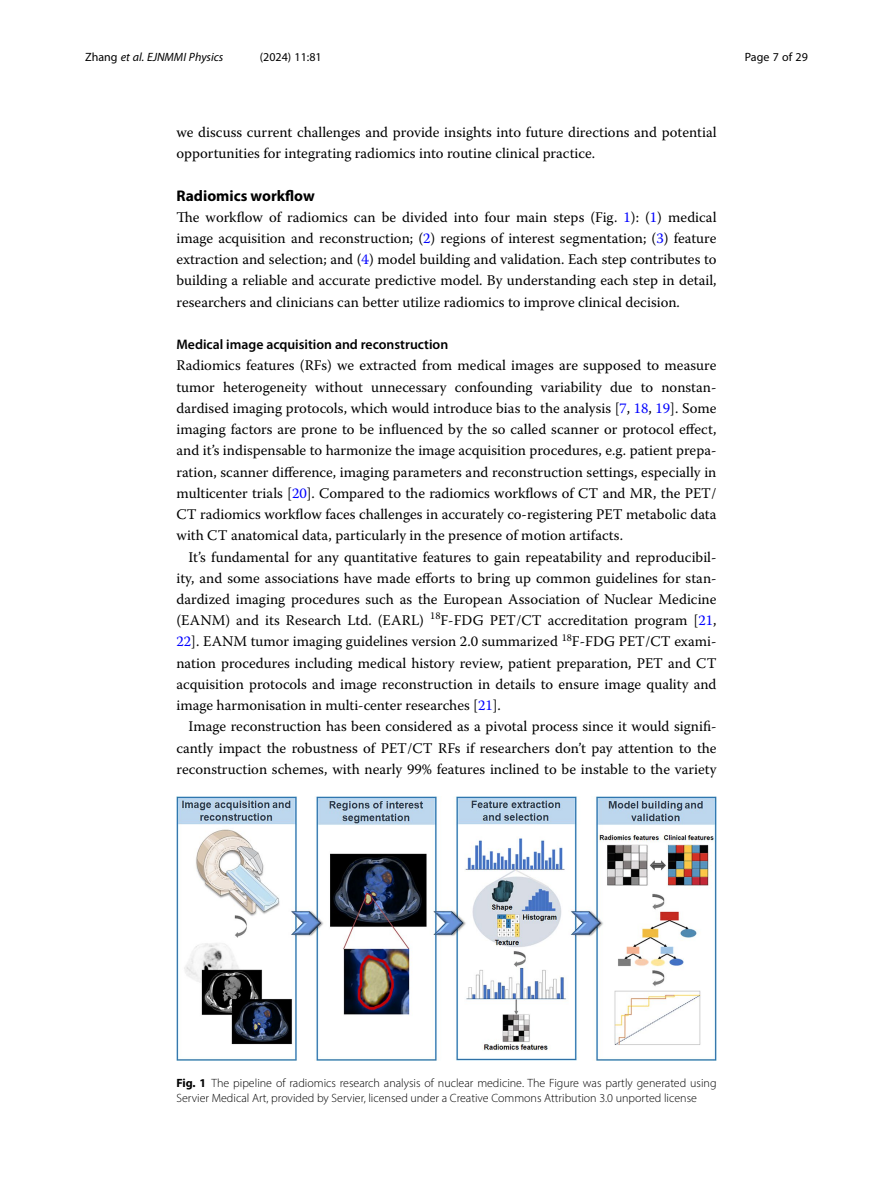
<style>
.page{position:relative;width:893px;height:1191px;background:#fff}
.page>*{position:absolute;margin:0;border:0;box-sizing:border-box;transform-origin:0 0}
.Head_1{font:700 15.45px "Myriad Pro";color:#000}
.Body_Text{font:14.7px/21.1px "Warnock Pro";color:#000;text-align:justify}
.Body_Text_Indent{font:14.7px/21.1px "Warnock Pro";color:#000;text-align:justify}
.Head_2{font:600 13.8px "Myriad Pro";color:#000}
.Figure_Caption{font:300 12px/15px "Myriad Pro";color:#000}
.t1{font:italic 12px "Myriad Pro";color:#000}
.t2{font:12px "Myriad Pro";color:#000}
.s1{font-style:normal}
.s2{color:#00f}
.s3{font-weight:700}
</style>
<div class="page">
<img style="left:176px;top:797px;width:540px;height:263px">
<p class="t1" style="left:85px;top:50px;width:140px"><span class="s1">Zhang</span> et al. EJNMMI Physics</p>
<p class="t2" style="left:260px;top:50px;width:63px">(2024) 11:81</p>
<p class="t2" style="left:745px;top:50px;width:65px">Page 7 of 29</p>
<p class="Body_Text_Indent" style="left:176px;top:121px;width:542px">we discuss current challenges and provide insights into future directions and potential opportunities for integrating radiomics into routine clinical practice.</p>
<p class="Head_1" style="left:176px;top:185px;width:140px">Radiomics workflow</p>
<p class="Body_Text" style="left:176px;top:206px;width:542px">The workflow of radiomics can be divided into four main steps (Fig. <span class="s2">1</span>): (<span class="s2">1</span>) medical image acquisition and reconstruction; (<span class="s2">2</span>) regions of interest segmentation; (<span class="s2">3</span>) feature extraction and selection; and (<span class="s2">4</span>) model building and validation. Each step contributes to building a reliable and accurate predictive model. By understanding each step in detail, researchers and clinicians can better utilize radiomics to improve clinical decision.</p>
<p class="Head_2" style="left:176px;top:336px;width:273px">Medical image acquisition and reconstruction</p>
<p class="Body_Text" style="left:176px;top:355px;width:542px">Radiomics features (RFs) we extracted from medical images are supposed to measure tumor heterogeneity without unnecessary confounding variability due to nonstan&shy;dardised imaging protocols, which would introduce bias to the analysis [<span class="s2">7</span>, <span class="s2">18</span>, <span class="s2">19</span>]. Some imaging factors are prone to be influenced by the so called scanner or protocol effect, and it’s indispensable to harmonize the image acquisition procedures, e.g. patient prepa&shy;ration, scanner difference, imaging parameters and reconstruction settings, especially in multicenter trials [<span class="s2">20</span>]. Compared to the radiomics workflows of CT and MR, the PET/ CT radiomics workflow faces challenges in accurately co-registering PET metabolic data with CT anatomical data, particularly in the presence of motion artifacts.</p>
<p class="Body_Text_Indent" style="left:176px;top:546px;width:542px;text-indent:12px">It’s fundamental for any quantitative features to gain repeatability and reproducibil&shy;ity, and some associations have made efforts to bring up common guidelines for stan&shy;dardized imaging procedures such as the European Association of Nuclear Medicine (EANM) and its Research Ltd. (EARL) <sup>18</sup>F-FDG PET/CT accreditation program [<span class="s2">21</span>, <span class="s2">22</span>]. EANM tumor imaging guidelines version 2.0 summarized <sup>18</sup>F-FDG PET/CT exami&shy;nation procedures including medical history review, patient preparation, PET and CT acquisition protocols and image reconstruction in details to ensure image quality and image harmonisation in multi-center researches [<span class="s2">21</span>].</p>
<p class="Body_Text_Indent" style="left:176px;top:715px;width:542px;text-indent:12px">Image reconstruction has been considered as a pivotal process since it would signifi&shy;cantly impact the robustness of PET/CT RFs if researchers don’t pay attention to the reconstruction schemes, with nearly 99% features inclined to be instable to the variety</p>
<p class="Figure_Caption" style="left:176px;top:1075px;width:542px"><span class="s3">Fig. 1</span> The pipeline of radiomics research analysis of nuclear medicine. The Figure was partly generated using<br>Servier Medical Art, provided by Servier, licensed under a Creative Commons Attribution 3.0 unported license</p>
</div>
